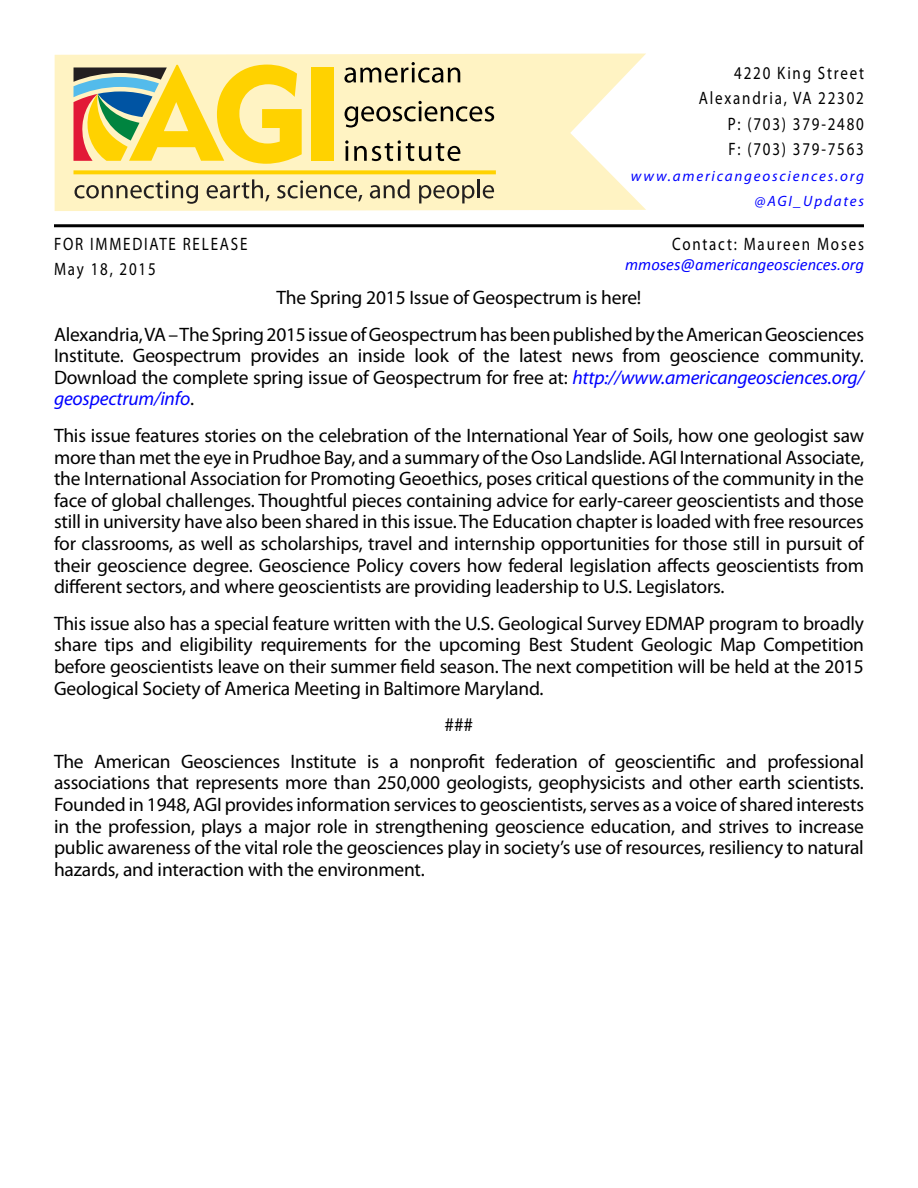
<style>
.page{position:relative;width:918px;height:1188px;background:#fff}
.page>*{position:absolute;margin:0;border:0;box-sizing:border-box;transform-origin:0 0}
.t1{font:19.5px/21.6px "Myriad Pro";letter-spacing:-.01em;color:#000;text-align:justify}
.Heading1{font:18px "Myriad Pro";letter-spacing:.12em;color:#000;scale:.83 1}
.Heading1-2{font:italic 16.5px "Calibri";color:#00f}
.t2{font:italic 15px "Myriad Pro";letter-spacing:.12em;color:#00f}
.s1{font-style:italic;color:#00f}
</style>
<div class="page">
<svg style="left:55px;top:54px;width:591px;height:157px;background:#fef4c9"></svg>
<svg style="left:344px;top:62px;width:116px;height:21px;background:#bab18e"></svg>
<svg style="left:345px;top:101px;width:149px;height:27px;background:#c6bc97"></svg>
<svg style="left:345px;top:140px;width:115px;height:21px;background:#bdb490"></svg>
<svg style="left:74px;top:65px;width:228px;height:99px;background:#dfcb60"></svg>
<div style="left:312px;top:68px;width:22px;height:93px;background:#ffd200"></div>
<svg style="left:75px;top:180px;width:123px;height:24px;background:#cec49f"></svg>
<svg style="left:207px;top:179px;width:62px;height:23px"></svg>
<svg style="left:277px;top:180px;width:85px;height:22px;background:#cec49e"></svg>
<svg style="left:370px;top:179px;width:40px;height:20px"></svg>
<svg style="left:419px;top:185px;width:55px;height:18px"></svg>
<hr style="left:477px;top:179px;width:3px;height:19px;background:#221f1f">
<svg style="left:483px;top:185px;width:11px;height:14px"></svg>
<svg style="left:74px;top:170px;width:422px;height:4px;background:#ffd512"></svg>
<hr style="left:54px;top:224px;width:810px;height:3px;background:#000">
<p class="Heading1" style="left:54px;top:233px;width:235px">FOR IMMEDIATE RELEASE</p>
<p class="Heading1" style="left:54px;top:258px;width:124px">May 18, 2015</p>
<p class="Heading1" style="left:734px;top:62px;width:158px">4220 King Street</p>
<p class="Heading1" style="left:699px;top:87px;width:200px">Alexandria, VA 22302</p>
<p class="Heading1" style="left:728px;top:113px;width:166px">P: (703) 379-2480</p>
<p class="Heading1" style="left:729px;top:138px;width:165px">F: (703) 379-7563</p>
<p class="t2" style="left:631px;top:166px;width:235px">www.americangeosciences.org</p>
<p class="t2" style="left:755px;top:192px;width:111px">@AGI_Updates</p>
<p class="Heading1" style="left:672px;top:233px;width:233px">Contact: Maureen Moses</p>
<p class="Heading1-2" style="left:625px;top:253px;width:240px">mmoses@americangeosciences.org</p>
<p class="t1" style="left:277px;top:286px;width:366px">The Spring 2015 Issue of Geospectrum is here!</p>
<p class="t1" style="left:54px;top:323px;width:812px">Alexandria, VA – The Spring 2015 issue of Geospectrum has been published by the American Geosciences Institute. Geospectrum provides an inside look of the latest news from geoscience community.<br>Download the complete spring issue of Geospectrum for free at: <span class="s1">http://www.americangeosciences.org/ geospectrum/info</span>.</p>
<p class="t1" style="left:54px;top:424px;width:812px">This issue features stories on the celebration of the International Year of Soils, how one geologist saw more than met the eye in Prudhoe Bay, and a summary of the Oso Landslide. AGI International Associate, the International Association for Promoting Geoethics, poses critical questions of the community in the face of global challenges. Thoughtful pieces containing advice for early-career geoscientists and those still in university have also been shared in this issue. The Education chapter is loaded with free resources for classrooms, as well as scholarships, travel and internship opportunities for those still in pursuit of their geoscience degree. Geoscience Policy covers how federal legislation affects geoscientists from different sectors, and where geoscientists are providing leadership to U.S. Legislators.</p>
<p class="t1" style="left:54px;top:612px;width:812px">This issue also has a special feature written with the U.S. Geological Survey EDMAP program to broadly share tips and eligibility requirements for the upcoming Best Student Geologic Map Competition before geoscientists leave on their summer field season. The next competition will be held at the 2015<br>Geological Society of America Meeting in Baltimore Maryland.</p>
<p class="t1" style="left:445px;top:713px;width:30px">###</p>
<p class="t1" style="left:54px;top:750px;width:812px">The American Geosciences Institute is a nonprofit federation of geoscientific and professional associations that represents more than 250,000 geologists, geophysicists and other earth scientists.<br>Founded in 1948, AGI provides information services to geoscientists, serves as a voice of shared interests in the profession, plays a major role in strengthening geoscience education, and strives to increase public awareness of the vital role the geosciences play in society’s use of resources, resiliency to natural hazards, and interaction with the environment.</p>
</div>
